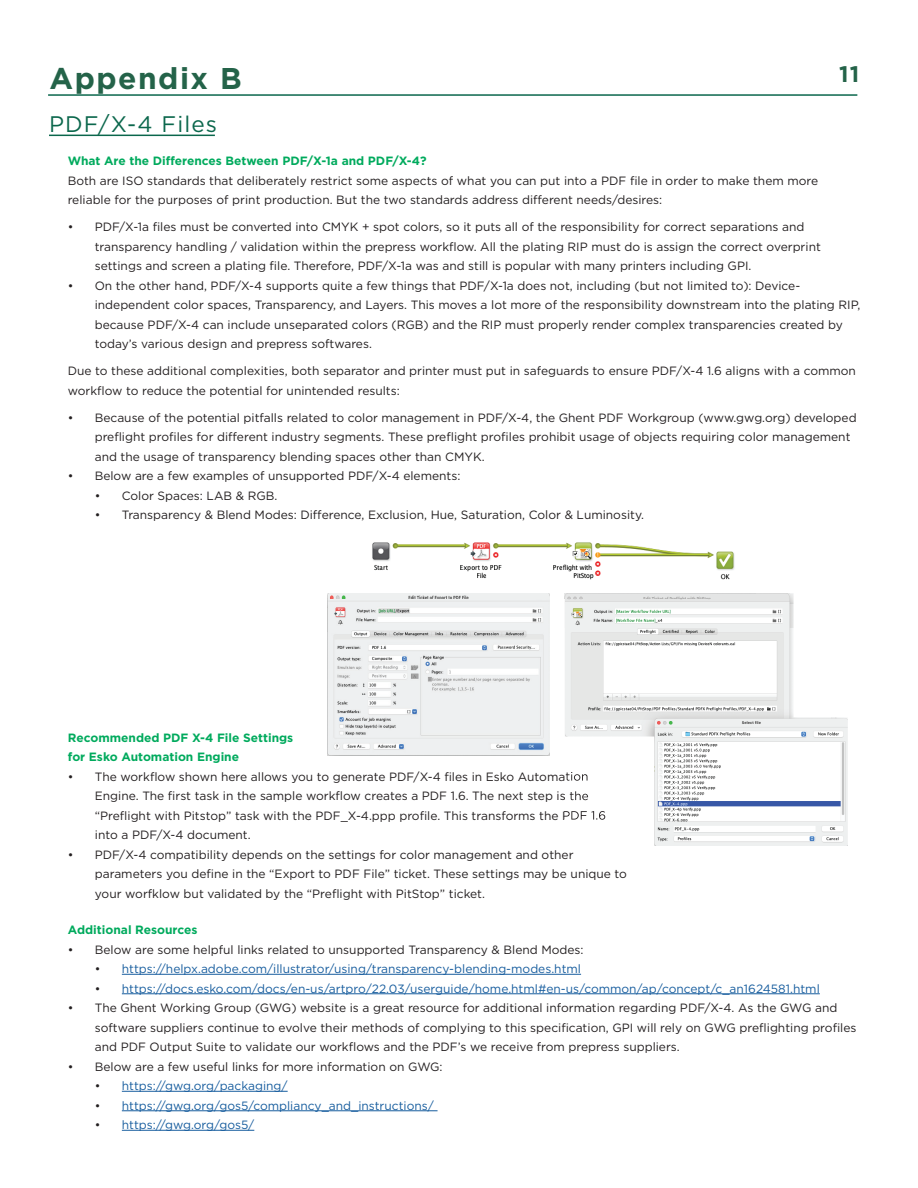
<style>
.page{position:relative;width:918px;height:1188px;background:#fff}
.page>*{position:absolute;margin:0;border:0;box-sizing:border-box;transform-origin:0 0}
.t1{font:700 30px "Gotham";letter-spacing:.05em;color:#246349}
.t2{font:22.5px "Gotham";letter-spacing:.05em;color:#0b674c}
.t3{font:700 22.5px "Gotham";color:#246349}
.t4{font:12px/19.5px "Gotham";color:#231f20}
.t5{font:12px "Gotham";color:#175d9e}
.t6{font:700 12px/19.5px "Gotham";color:#00aa5d}
.s1{color:#231f20}
</style>
<div class="page">
<img style="left:327px;top:542px;width:408px;height:56px">
<hr style="left:48px;top:94px;width:809px;height:2px;background:#0b674c">
<hr style="left:49px;top:135px;width:166px;height:1px;background:#0b674c">
<img style="left:328px;top:593px;width:221px;height:163px">
<img style="left:565px;top:593px;width:283px;height:253px">
<img style="left:565px;top:593px;width:224px;height:5px">
<img style="left:565px;top:771px;width:23px;height:12px">
<img style="left:565px;top:791px;width:24px;height:11px">
<img style="left:565px;top:811px;width:41px;height:11px">
<hr style="left:122px;top:974px;width:459px;height:1px;background:#175d9e">
<hr style="left:122px;top:993px;width:698px;height:1px;background:#175d9e">
<hr style="left:122px;top:1091px;width:166px;height:1px;background:#175d9e">
<hr style="left:122px;top:1110px;width:316px;height:1px;background:#175d9e">
<hr style="left:122px;top:1130px;width:132px;height:1px;background:#175d9e">
<h1 class="t1" style="left:50px;top:58px;width:194px">Appendix B</h1>
<h2 class="t2" style="left:49px;top:110px;width:170px">PDF/X-4 Files</h2>
<h2 class="t3" style="left:839px;top:60px;width:22px">11</h2>
<p class="t6" style="left:68px;top:151px;width:360px">What Are the Differences Between PDF/X-1a and PDF/X-4?</p>
<p class="t4" style="left:68px;top:170px;width:752px">Both are ISO standards that deliberately restrict some aspects of what you can put into a PDF file in order to make them more reliable for the purposes of print production. But the two standards address different needs/desires:</p>
<p class="t4" style="left:95px;top:217px;width:728px;text-indent:-27px">• PDF/X-1a files must be converted into CMYK + spot colors, so it puts all of the responsibility for correct separations and transparency handling / validation within the prepress workflow. All the plating RIP must do is assign the correct overprint settings and screen a plating file. Therefore, PDF/X-1a was and still is popular with many printers including GPI.</p>
<p class="t4" style="left:95px;top:275px;width:767px;text-indent:-27px">• On the other hand, PDF/X-4 supports quite a few things that PDF/X-1a does not, including (but not limited to): Device&shy;independent color spaces, Transparency, and Layers. This moves a lot more of the responsibility downstream into the plating RIP, because PDF/X-4 can include unseparated colors (RGB) and the RIP must properly render complex transparencies created by today’s various design and prepress softwares.</p>
<p class="t4" style="left:68px;top:361px;width:790px">Due to these additional complexities, both separator and printer must put in safeguards to ensure PDF/X-4 1.6 aligns with a common workflow to reduce the potential for unintended results:</p>
<p class="t4" style="left:95px;top:407px;width:763px;text-indent:-27px">• Because of the potential pitfalls related to color management in PDF/X-4, the Ghent PDF Workgroup (www.gwg.org) developed preflight profiles for different industry segments. These preflight profiles prohibit usage of objects requiring color management and the usage of transparency blending spaces other than CMYK.</p>
<p class="t4" style="left:68px;top:466px;width:394px">• Below are a few examples of unsupported PDF/X-4 elements:</p>
<p class="t4" style="left:95px;top:485px;width:184px">• Color Spaces: LAB &amp; RGB.</p>
<p class="t4" style="left:95px;top:505px;width:551px">• Transparency &amp; Blend Modes: Difference, Exclusion, Hue, Saturation, Color &amp; Luminosity.</p>
<p class="t6" style="left:68px;top:728px;width:227px">Recommended PDF X-4 File Settings for Esko Automation Engine</p>
<p class="t4" style="left:95px;top:766px;width:513px;text-indent:-27px">• The workflow shown here allows you to generate PDF/X-4 files in Esko Automation Engine. The first task in the sample workflow creates a PDF 1.6. The next step is the “Preflight with Pitstop” task with the PDF_X-4.ppp profile. This transforms the PDF 1.6 into a PDF/X-4 document.</p>
<p class="t4" style="left:95px;top:844px;width:534px;text-indent:-27px">• PDF/X-4 compatibility depends on the settings for color management and other parameters you define in the “Export to PDF File” ticket. These settings may be unique to your worfklow but validated by the “Preflight with PitStop” ticket.</p>
<p class="t6" style="left:68px;top:920px;width:131px">Additional Resources</p>
<p class="t4" style="left:68px;top:939px;width:517px">• Below are some helpful links related to unsupported Transparency &amp; Blend Modes:</p>
<p class="t5" style="left:95px;top:961px;width:488px"><span class="s1">•</span> https://helpx.adobe.com/illustrator/using/transparency-blending-modes.html</p>
<p class="t5" style="left:95px;top:981px;width:726px"><span class="s1">•</span> https://docs.esko.com/docs/en-us/artpro/22.03/userguide/home.html#en-us/common/ap/concept/c_an1624581.html</p>
<p class="t4" style="left:95px;top:998px;width:763px;text-indent:-27px">• The Ghent Working Group (GWG) website is a great resource for additional information regarding PDF/X-4. As the GWG and software suppliers continue to evolve their methods of complying to this specification, GPI will rely on GWG preflighting profiles and PDF Output Suite to validate our workflows and the PDF’s we receive from prepress suppliers.</p>
<p class="t4" style="left:68px;top:1056px;width:376px">• Below are a few useful links for more information on GWG:</p>
<p class="t5" style="left:95px;top:1078px;width:194px"><span class="s1">•</span> https://gwg.org/packaging/</p>
<p class="t5" style="left:95px;top:1098px;width:341px"><span class="s1">•</span> https://gwg.org/gos5/compliancy_and_instructions/</p>
<p class="t5" style="left:95px;top:1117px;width:161px"><span class="s1">•</span> https://gwg.org/gos5/</p>
</div>
